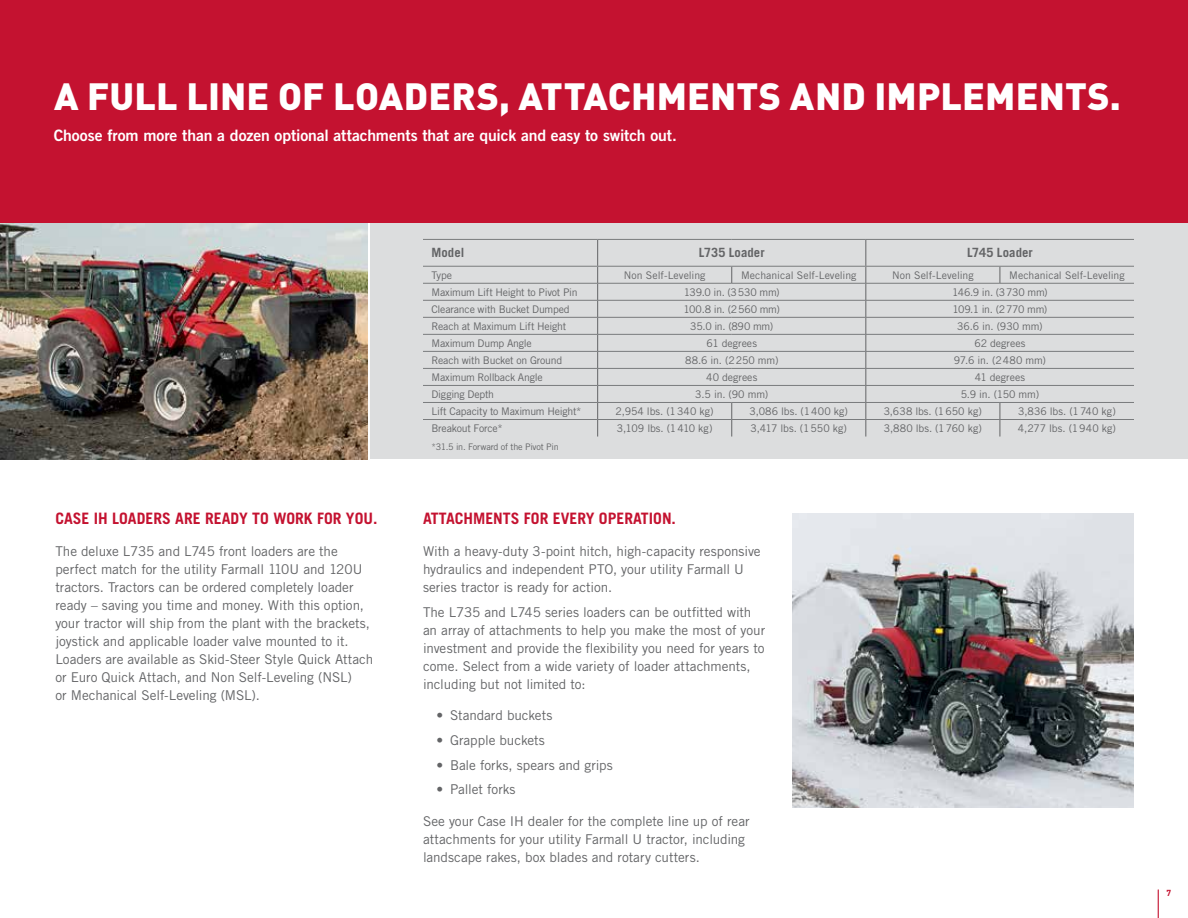
<style>
.page{position:relative;width:1188px;height:918px;background:#fff}
.page>*{position:absolute;margin:0;border:0;box-sizing:border-box;transform-origin:0 0}
.t1{font:900 37.5px "DINOT";letter-spacing:.005em;color:#fff}
.t2{font:15.75px "Trade Gothic LT Std Bd 2";letter-spacing:-.01em;color:#fff}
.t3{font:700 15.75px "Trade Gothic LT Std";color:#c41230}
.t4{font:13.5px/18px "Trade Gothic LT Std";letter-spacing:-.005em;color:#636466}
.t5{font:700 12.75px "Trade Gothic LT Std";letter-spacing:.005em;color:#636466}
.t6{font:10.5px "Trade Gothic LT Std";letter-spacing:-.015em;color:#636466}
.t7{font:10.5px "Trade Gothic LT Std";letter-spacing:.005em;color:#636466}
.t8{font:10.5px "Trade Gothic LT Std";letter-spacing:.01em;color:#636466}
.t9{font:9px "Trade Gothic LT Std";letter-spacing:-.02em;color:#636466}
.t10{font:700 8.7px "DINOT";color:#c41230}
</style>
<div class="page">
<img style="left:0;top:223px;width:368px;height:236px">
<div style="left:371px;top:222px;width:817px;height:237px;background:#dcddde"></div>
<div style="left:0;top:0;width:1188px;height:223px;background:#c41230"></div>
<img style="left:792px;top:513px;width:342px;height:294px">
<svg style="left:732px;top:267px;width:1px;height:16px"></svg>
<svg style="left:1000px;top:267px;width:1px;height:16px"></svg>
<svg style="left:597px;top:240px;width:1px;height:197px"></svg>
<svg style="left:732px;top:403px;width:1px;height:34px"></svg>
<svg style="left:1000px;top:403px;width:1px;height:34px"></svg>
<hr style="left:423px;top:300px;width:175px;height:1px;background:#797b7d">
<hr style="left:598px;top:300px;width:134px;height:1px;background:#797b7d">
<hr style="left:732px;top:300px;width:134px;height:1px;background:#797b7d">
<hr style="left:866px;top:300px;width:134px;height:1px;background:#797b7d">
<hr style="left:1000px;top:300px;width:134px;height:1px;background:#797b7d">
<hr style="left:423px;top:317px;width:175px;height:1px;background:#797b7d">
<hr style="left:598px;top:317px;width:134px;height:1px;background:#797b7d">
<hr style="left:732px;top:317px;width:134px;height:1px;background:#797b7d">
<hr style="left:866px;top:317px;width:134px;height:1px;background:#797b7d">
<hr style="left:1000px;top:317px;width:134px;height:1px;background:#797b7d">
<hr style="left:423px;top:283px;width:175px;height:1px;background:#797b7d">
<hr style="left:598px;top:283px;width:134px;height:1px;background:#797b7d">
<hr style="left:732px;top:283px;width:134px;height:1px;background:#797b7d">
<hr style="left:866px;top:283px;width:134px;height:1px;background:#797b7d">
<hr style="left:1000px;top:283px;width:134px;height:1px;background:#797b7d">
<hr style="left:423px;top:334px;width:175px;height:1px;background:#797b7d">
<hr style="left:598px;top:334px;width:134px;height:1px;background:#797b7d">
<hr style="left:732px;top:334px;width:134px;height:1px;background:#797b7d">
<hr style="left:866px;top:334px;width:134px;height:1px;background:#797b7d">
<hr style="left:1000px;top:334px;width:134px;height:1px;background:#797b7d">
<hr style="left:423px;top:351px;width:175px;height:1px;background:#797b7d">
<hr style="left:598px;top:351px;width:134px;height:1px;background:#797b7d">
<hr style="left:732px;top:351px;width:134px;height:1px;background:#797b7d">
<hr style="left:866px;top:351px;width:134px;height:1px;background:#797b7d">
<hr style="left:1000px;top:351px;width:134px;height:1px;background:#797b7d">
<hr style="left:423px;top:368px;width:175px;height:1px;background:#797b7d">
<hr style="left:598px;top:368px;width:134px;height:1px;background:#797b7d">
<hr style="left:732px;top:368px;width:134px;height:1px;background:#797b7d">
<hr style="left:866px;top:368px;width:134px;height:1px;background:#797b7d">
<hr style="left:1000px;top:368px;width:134px;height:1px;background:#797b7d">
<hr style="left:423px;top:385px;width:175px;height:1px;background:#797b7d">
<hr style="left:598px;top:385px;width:134px;height:1px;background:#797b7d">
<hr style="left:732px;top:385px;width:134px;height:1px;background:#797b7d">
<hr style="left:866px;top:385px;width:134px;height:1px;background:#797b7d">
<hr style="left:1000px;top:385px;width:134px;height:1px;background:#797b7d">
<hr style="left:423px;top:402px;width:175px;height:1px;background:#797b7d">
<hr style="left:598px;top:402px;width:134px;height:1px;background:#797b7d">
<hr style="left:732px;top:402px;width:134px;height:1px;background:#797b7d">
<hr style="left:866px;top:402px;width:134px;height:1px;background:#797b7d">
<hr style="left:1000px;top:402px;width:134px;height:1px;background:#797b7d">
<hr style="left:423px;top:419px;width:175px;height:1px;background:#797b7d">
<hr style="left:598px;top:419px;width:134px;height:1px;background:#797b7d">
<hr style="left:732px;top:419px;width:134px;height:1px;background:#797b7d">
<hr style="left:866px;top:419px;width:134px;height:1px;background:#797b7d">
<hr style="left:1000px;top:419px;width:134px;height:1px;background:#797b7d">
<svg style="left:866px;top:240px;width:1px;height:197px"></svg>
<hr style="left:423px;top:239px;width:175px;height:1px;background:#797b7d">
<hr style="left:598px;top:239px;width:134px;height:1px;background:#797b7d">
<hr style="left:732px;top:239px;width:134px;height:1px;background:#797b7d">
<hr style="left:866px;top:239px;width:134px;height:1px;background:#797b7d">
<hr style="left:1000px;top:239px;width:134px;height:1px;background:#797b7d">
<hr style="left:423px;top:266px;width:175px;height:1px;background:#797b7d">
<hr style="left:598px;top:266px;width:134px;height:1px;background:#797b7d">
<hr style="left:732px;top:266px;width:134px;height:1px;background:#797b7d">
<hr style="left:866px;top:266px;width:134px;height:1px;background:#797b7d">
<hr style="left:1000px;top:266px;width:134px;height:1px;background:#797b7d">
<svg style="left:1158px;top:890px;width:1px;height:28px"></svg>
<h1 class="t1" style="left:54px;top:71px;width:1068px">A FULL LINE OF LOADERS, ATTACHMENTS AND IMPLEMENTS.</h1>
<p class="t2" style="left:54px;top:126px;width:625px">Choose from more than a dozen optional attachments that are quick and easy to switch out.</p>
<p class="t5" style="left:432px;top:245px;width:34px">Model</p>
<p class="t5" style="left:699px;top:245px;width:67px">L735 Loader</p>
<p class="t5" style="left:967px;top:245px;width:67px">L745 Loader</p>
<p class="t6" style="left:431px;top:269px;width:22px">Type</p>
<p class="t7" style="left:624px;top:269px;width:83px">Non Self-Leveling</p>
<p class="t6" style="left:741px;top:269px;width:117px">Mechanical Self-Leveling</p>
<p class="t7" style="left:892px;top:269px;width:83px">Non Self-Leveling</p>
<p class="t6" style="left:1009px;top:269px;width:117px">Mechanical Self-Leveling</p>
<p class="t6" style="left:431px;top:285px;width:148px">Maximum Lift Height to Pivot Pin</p>
<p class="t6" style="left:684px;top:285px;width:97px">139.0 in. (3530 mm)</p>
<p class="t6" style="left:952px;top:285px;width:97px">146.9 in. (3730 mm)</p>
<p class="t6" style="left:432px;top:303px;width:140px">Clearance with Bucket Dumped</p>
<p class="t6" style="left:683px;top:303px;width:98px">100.8 in. (2560 mm)</p>
<p class="t6" style="left:952px;top:303px;width:97px">109.1 in. (2770 mm)</p>
<p class="t6" style="left:432px;top:320px;width:136px">Reach at Maximum Lift Height</p>
<p class="t6" style="left:690px;top:320px;width:85px">35.0 in. (890 mm)</p>
<p class="t6" style="left:957px;top:320px;width:87px">36.6 in. (930 mm)</p>
<p class="t6" style="left:432px;top:337px;width:102px">Maximum Dump Angle</p>
<p class="t7" style="left:706px;top:337px;width:52px">61 degrees</p>
<p class="t7" style="left:974px;top:337px;width:53px">62 degrees</p>
<p class="t6" style="left:432px;top:354px;width:132px">Reach with Bucket on Ground</p>
<p class="t6" style="left:685px;top:354px;width:95px">88.6 in. (2250 mm)</p>
<p class="t6" style="left:954px;top:354px;width:94px">97.6 in. (2480 mm)</p>
<p class="t6" style="left:432px;top:371px;width:113px">Maximum Rollback Angle</p>
<p class="t7" style="left:706px;top:371px;width:53px">40 degrees</p>
<p class="t7" style="left:975px;top:371px;width:52px">41 degrees</p>
<p class="t6" style="left:432px;top:388px;width:64px">Digging Depth</p>
<p class="t6" style="left:695px;top:388px;width:74px">3.5 in. (90 mm)</p>
<p class="t6" style="left:961px;top:388px;width:80px">5.9 in. (150 mm)</p>
<p class="t6" style="left:432px;top:405px;width:151px">Lift Capacity to Maximum Height*</p>
<p class="t8" style="left:616px;top:405px;width:100px">2,954 lbs. (1340 kg)</p>
<p class="t8" style="left:749px;top:405px;width:100px">3,086 lbs. (1400 kg)</p>
<p class="t8" style="left:884px;top:405px;width:100px">3,638 lbs. (1650 kg)</p>
<p class="t7" style="left:1018px;top:405px;width:99px">3,836 lbs. (1740 kg)</p>
<p class="t6" style="left:432px;top:422px;width:73px">Breakout Force*</p>
<p class="t6" style="left:617px;top:422px;width:97px">3,109 lbs. (1410 kg)</p>
<p class="t6" style="left:750px;top:422px;width:98px">3,417 lbs. (1550 kg)</p>
<p class="t8" style="left:884px;top:422px;width:100px">3,880 lbs. (1760 kg)</p>
<p class="t7" style="left:1018px;top:422px;width:100px">4,277 lbs. (1940 kg)</p>
<p class="t3" style="left:55px;top:509px;width:324px">CASE IH LOADERS ARE READY TO WORK FOR YOU.</p>
<p class="t4" style="left:55px;top:542px;width:319px">The deluxe L735 and L745 front loaders are the perfect match for the utility Farmall 110U and 120U tractors. Tractors can be ordered completely loader ready – saving you time and money. With this option, your tractor will ship from the plant with the brackets, joystick and applicable loader valve mounted to it.<br>Loaders are available as Skid-Steer Style Quick Attach or Euro Quick Attach, and Non Self-Leveling (NSL)<br>or Mechanical Self-Leveling (MSL).</p>
<p class="t9" style="left:431px;top:442px;width:129px">*31.5 in. Forward of the Pivot Pin</p>
<p class="t3" style="left:423px;top:509px;width:255px">ATTACHMENTS FOR EVERY OPERATION.</p>
<p class="t4" style="left:423px;top:542px;width:339px">With a heavy-duty 3-point hitch, high-capacity responsive hydraulics and independent PTO, your utility Farmall U series tractor is ready for action.</p>
<p class="t4" style="left:423px;top:603px;width:344px">The L735 and L745 series loaders can be outfitted with an array of attachments to help you make the most of your investment and provide the flexibility you need for years to come. Select from a wide variety of loader attachments, including but not limited to:</p>
<p class="t4" style="left:436px;top:706px;width:117px">• Standard buckets</p>
<p class="t4" style="left:436px;top:731px;width:110px">• Grapple buckets</p>
<p class="t4" style="left:436px;top:756px;width:178px">• Bale forks, spears and grips</p>
<p class="t4" style="left:436px;top:780px;width:81px">• Pallet forks</p>
<p class="t4" style="left:423px;top:812px;width:328px">See your Case IH dealer for the complete line up of rear attachments for your utility Farmall U tractor, including landscape rakes, box blades and rotary cutters.</p>
<p class="t10" style="left:1167px;top:887px;width:6px">7</p>
</div>
